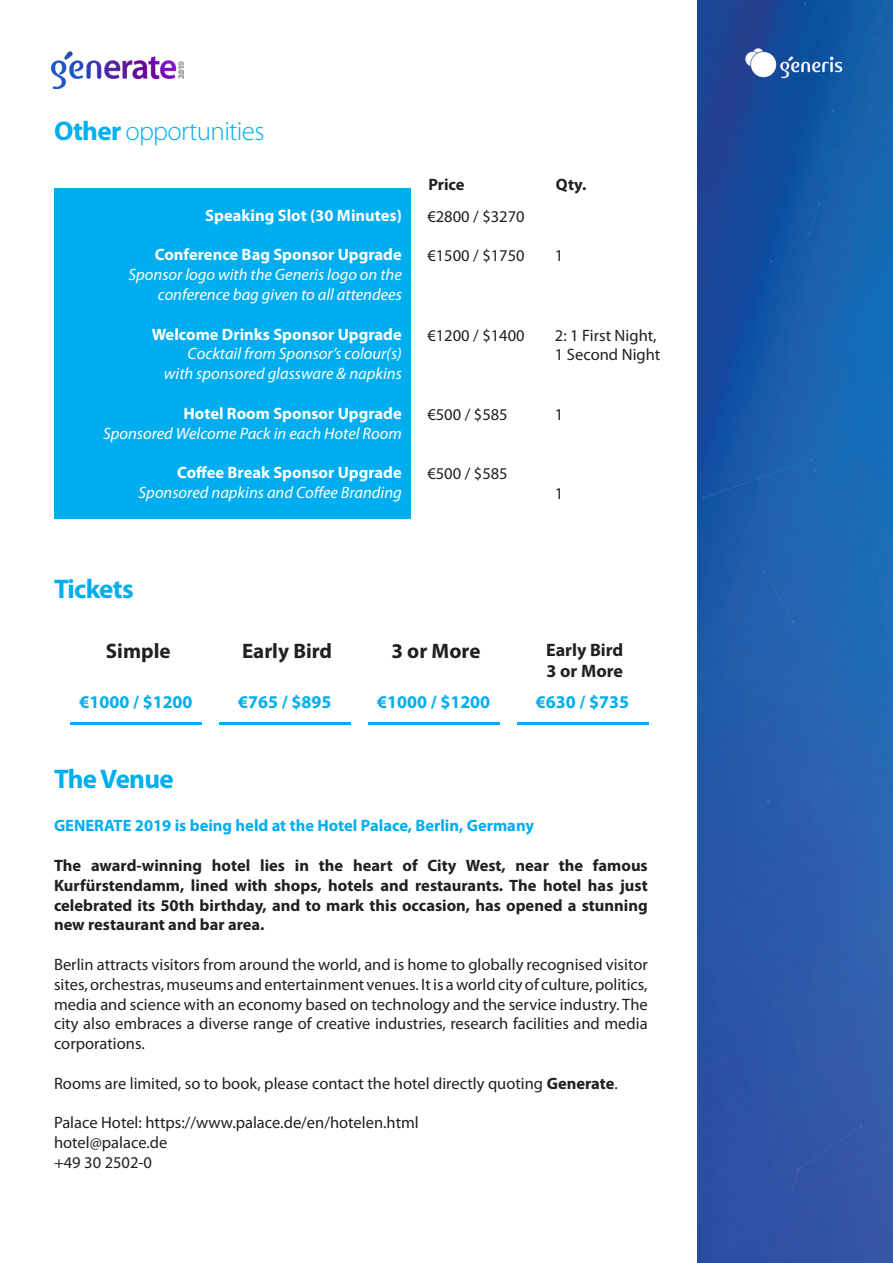
<style>
.page{position:relative;width:893px;height:1263px;background:#fff}
.page>*{position:absolute;margin:0;border:0;box-sizing:border-box;transform-origin:0 0}
.t1{font:300 27px "Myriad Pro";letter-spacing:-.025em;color:#00aeef}
.t2{font:700 27px "Myriad Pro";letter-spacing:-.025em;color:#00aeef}
.t3{font:700 21px "Myriad Pro";color:#231f20}
.t4{font:700 18px "Myriad Pro";color:#00aeef}
.t5{font:700 18px "Myriad Pro";color:#231f20}
.t6{font:16.5px/19.8px "Myriad Pro";color:#231f20;text-align:justify}
.t7{font:700 16.5px/19.8px "Myriad Pro";color:#231f20;text-align:justify}
.t8{font:italic 16.5px/19.8px "Myriad Pro";color:#fff;text-align:right}
.t9{font:700 16.5px "Myriad Pro";color:#fff}
.t10{font:700 16.5px "Myriad Pro";color:#00aeef}
.s1{font-weight:700}
</style>
<div class="page">
<img style="left:697px;top:0;width:196px;height:1263px">
<img style="left:52px;top:52px;width:132px;height:36px">
<div style="left:54px;top:189px;width:356px;height:330px;background:#00aeef"></div>
<hr style="left:70px;top:723px;width:132px;height:2px;background:#00aeef">
<hr style="left:219px;top:723px;width:132px;height:2px;background:#00aeef">
<hr style="left:368px;top:723px;width:132px;height:2px;background:#00aeef">
<hr style="left:517px;top:723px;width:131px;height:2px;background:#00aeef">
<p class="t1" style="left:54px;top:115px;width:212px"><span class="s1">Other</span> opportunities</p>
<p class="t9" style="left:205px;top:204px;width:198px">Speaking Slot (30 Minutes)</p>
<p class="t9" style="left:155px;top:244px;width:248px">Conference Bag Sponsor Upgrade</p>
<p class="t8" style="left:129px;top:264px;width:275px">Sponsor logo with the Generis logo on the conference bag given to all attendees</p>
<p class="t9" style="left:152px;top:323px;width:252px">Welcome Drinks Sponsor Upgrade</p>
<p class="t8" style="left:188px;top:344px;width:216px">Cocktail from Sponsor’s colour(s)</p>
<p class="t8" style="left:164px;top:363px;width:239px">with sponsored glassware &amp; napkins</p>
<p class="t9" style="left:184px;top:402px;width:220px">Hotel Room Sponsor Upgrade</p>
<p class="t8" style="left:103px;top:423px;width:300px">Sponsored Welcome Pack in each Hotel Room</p>
<p class="t9" style="left:177px;top:462px;width:226px">Coffee Break Sponsor Upgrade</p>
<p class="t8" style="left:139px;top:482px;width:265px">Sponsored napkins and Coffee Branding</p>
<p class="t7" style="left:428px;top:174px;width:38px">Price</p>
<p class="t6" style="left:427px;top:206px;width:99px">€2800 / $3270</p>
<p class="t6" style="left:427px;top:246px;width:99px">€1500 / $1750</p>
<p class="t6" style="left:427px;top:325px;width:99px">€1200 / $1400</p>
<p class="t6" style="left:427px;top:404px;width:82px">€500 / $585</p>
<p class="t6" style="left:427px;top:463px;width:82px">€500 / $585</p>
<p class="t7" style="left:556px;top:174px;width:32px">Qty.</p>
<p class="t6" style="left:555px;top:246px;width:10px">1</p>
<p class="t6" style="left:555px;top:325px;width:103px">2: 1 First Night,</p>
<p class="t6" style="left:555px;top:345px;width:107px">1 Second Night</p>
<p class="t6" style="left:555px;top:404px;width:10px">1</p>
<p class="t6" style="left:555px;top:483px;width:10px">1</p>
<p class="t2" style="left:54px;top:571px;width:81px">Tickets</p>
<p class="t3" style="left:106px;top:637px;width:66px">Simple</p>
<p class="t4" style="left:79px;top:690px;width:115px">€1000 / $1200</p>
<p class="t3" style="left:242px;top:637px;width:91px">Early Bird</p>
<p class="t4" style="left:238px;top:690px;width:95px">€765 / $895</p>
<p class="t3" style="left:391px;top:637px;width:91px">3 or More</p>
<p class="t4" style="left:377px;top:690px;width:115px">€1000 / $1200</p>
<p class="t5" style="left:546px;top:638px;width:79px">Early Bird</p>
<p class="t5" style="left:547px;top:659px;width:78px">3 or More</p>
<p class="t4" style="left:536px;top:690px;width:95px">€630 / $735</p>
<p class="t2" style="left:54px;top:761px;width:121px">The Venue</p>
<p class="t10" style="left:54px;top:815px;width:481px">GENERATE 2019 is being held at the Hotel Palace, Berlin, Germany</p>
<p class="t7" style="left:54px;top:855px;width:595px">The award-winning hotel lies in the heart of City West, near the famous Kurfürstendamm, lined with shops, hotels and restaurants. The hotel has just celebrated its 50th birthday, and to mark this occasion, has opened a stunning new restaurant and bar area.</p>
<p class="t6" style="left:54px;top:954px;width:595px">Berlin attracts visitors from around the world, and is home to globally recognised visitor sites, orchestras, museums and entertainment venues. It is a world city of culture, politics, media and science with an economy based on technology and the service industry. The city also embraces a diverse range of creative industries, research facilities and media corporations.</p>
<p class="t6" style="left:54px;top:1073px;width:565px">Rooms are limited, so to book, please contact the hotel directly quoting <span class="s1">Generate</span>.</p>
<p class="t6" style="left:54px;top:1113px;width:366px">Palace Hotel: https://www.palace.de/en/hotelen.html</p>
<p class="t6" style="left:54px;top:1132px;width:115px">hotel@palace.de</p>
<p class="t6" style="left:54px;top:1152px;width:100px">+49 30 2502-0</p>
</div>
